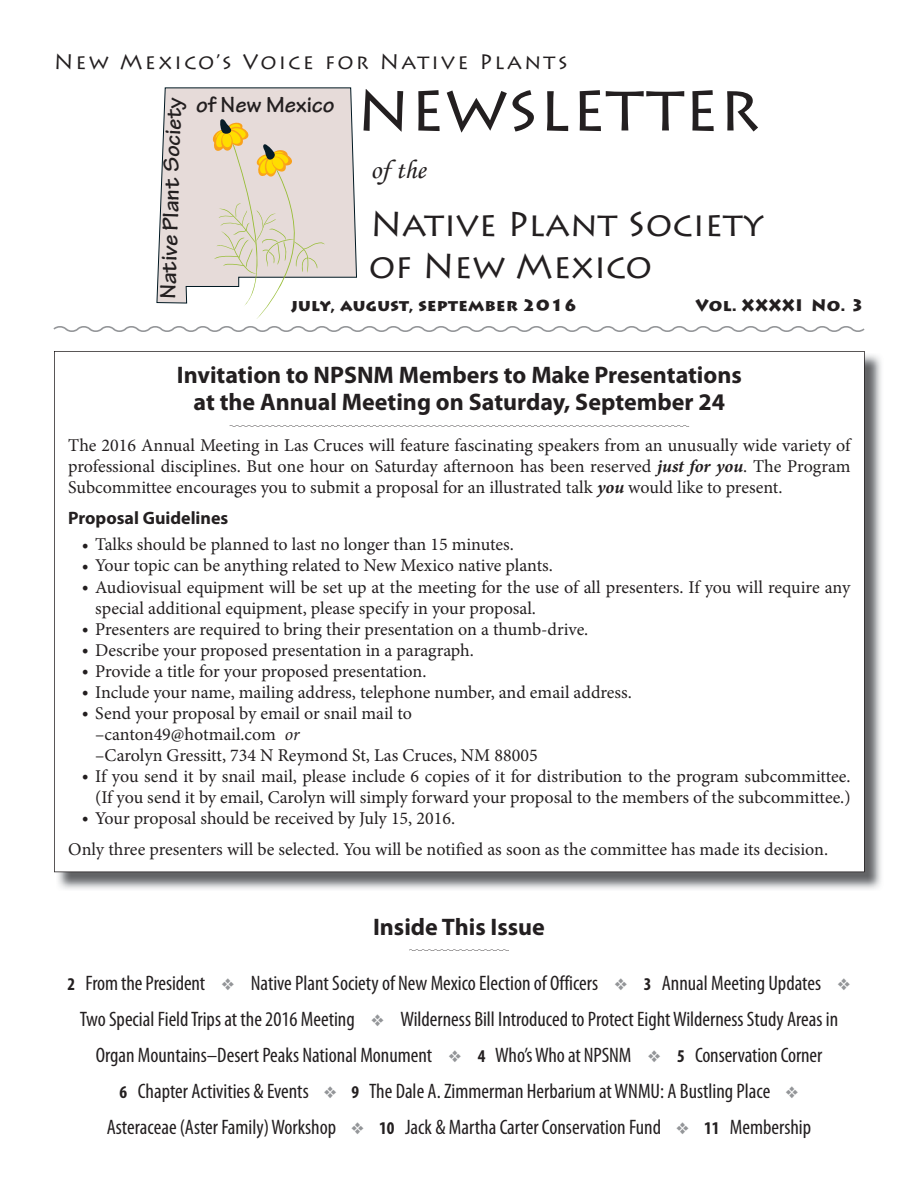
<style>
.page{position:relative;width:918px;height:1188px;background:#fff}
.page>*{position:absolute;margin:0;border:0;box-sizing:border-box;transform-origin:0 0}
.t1{font:66px "Lithos Pro";color:#231f20}
.t2{font:34.5px "Lithos Pro";color:#231f20}
.t3{font:27px "Monotype Corsiva";color:#231f20}
.t4{font:700 24px/27px "Myriad Pro";color:#231f20;text-align:center}
.t5{font:700 23.4px "Tekton Pro";color:#231f20}
.t6{font:condensed 21px/36px "Myriad Pro";color:#231f20;text-align:center}
.t7{font:21px "Lithos Pro";letter-spacing:.11em;color:#231f20}
.t8{font:18px/21px "Minion Pro";color:#231f20}
.t9{font:700 18px "Myriad Pro";color:#231f20}
.t10{font:900 16.5px "Lithos Pro";letter-spacing:.02em;color:#231f20}
.s1{font-weight:700;font-style:italic}
.s2{font-style:italic}
.s3{font-weight:700;font-size:18px}
.s4{color:#939598}
</style>
<div class="page">
<svg style="left:53px;top:326px;width:812px;height:6px"></svg>
<svg style="left:156px;top:87px;width:201px;height:232px"></svg>
<svg style="left:409px;top:950px;width:100px;height:1px"></svg>
<img style="left:57px;top:355px;width:824px;height:534px">
<svg style="left:54px;top:351px;width:811px;height:521px"></svg>
<p class="t7" style="left:54px;top:50px;width:515px">New Mexico’s Voice for Native Plants</p>
<p class="t5" style="left:196px;top:90px;width:140px">of New Mexico</p>
<h1 class="t1" style="left:357px;top:69px;width:404px">newsletter</h1>
<h3 class="t3" style="left:370px;top:156px;width:57px">of the</h3>
<h2 class="t2" style="left:370px;top:204px;width:394px">Native Plant Society</h2>
<p class="t5" style="left:156px;top:171px;width:76px;rotate:-87deg">Society</p>
<p class="t5" style="left:153px;top:298px;width:123px;rotate:-88deg">Native Plant</p>
<h2 class="t2" style="left:369px;top:246px;width:285px">of New Mexico</h2>
<p class="t10" style="left:291px;top:296px;width:288px">july, august, september 2016</p>
<p class="t10" style="left:695px;top:296px;width:170px">Vol. XXXXI No. 3</p>
<h3 class="t4" style="left:177px;top:364px;width:566px">Invitation to NPSNM Members to Make Presentations at the Annual Meeting on Saturday, September 24</h3>
<p class="t8" style="left:68px;top:436px;width:784px;text-align:justify">The 2016 Annual Meeting in Las Cruces will feature fascinating speakers from an unusually wide variety of professional disciplines. But one hour on Saturday afternoon has been reserved <span class="s1">just for you</span>. The Program Subcommittee encourages you to submit a proposal for an illustrated talk <span class="s1">you</span> would like to present.</p>
<p class="t9" style="left:68px;top:511px;width:162px">Proposal Guidelines</p>
<p class="t8" style="left:82px;top:536px;width:434px">• Talks should be planned to last no longer than 15 minutes.</p>
<p class="t8" style="left:82px;top:557px;width:473px">• Your topic can be anything related to New Mexico native plants.</p>
<p class="t8" style="left:95px;top:578px;width:757px;text-indent:-14px">• Audiovisual equipment will be set up at the meeting for the use of all presenters. If you will require any special additional equipment, please specify in your proposal.</p>
<p class="t8" style="left:82px;top:620px;width:508px">• Presenters are required to bring their presentation on a thumb-drive.</p>
<p class="t8" style="left:82px;top:641px;width:394px">• Describe your proposed presentation in a paragraph.</p>
<p class="t8" style="left:82px;top:662px;width:346px">• Provide a title for your proposed presentation.</p>
<p class="t8" style="left:82px;top:683px;width:552px">• Include your name, mailing address, telephone number, and email address.</p>
<p class="t8" style="left:95px;top:704px;width:444px;text-indent:-14px">• Send your proposal by email or snail mail to –canton49@hotmail.com <span class="s2">or<br></span>–Carolyn Gressitt, 734 N Reymond St, Las Cruces, NM 88005</p>
<p class="t8" style="left:82px;top:767px;width:770px;text-align:right">• If you send it by snail mail, please include 6 copies of it for distribution to the program subcommittee. (If you send it by email, Carolyn will simply forward your proposal to the members of the subcommittee.)</p>
<p class="t8" style="left:68px;top:804px;width:761px;line-height:31.5px;text-indent:14px">• Your proposal should be received by July 15, 2016.<br>Only three presenters will be selected. You will be notified as soon as the committee has made its decision.</p>
<h3 class="t4" style="left:373px;top:915px;width:173px">Inside This Issue</h3>
<p class="t6" style="left:68px;top:967px;width:784px"><span class="s3">2</span> From the President <span class="s4">❖</span> Native Plant Society of New Mexico Election of Officers <span class="s4">❖</span> <span class="s3">3</span> Annual Meeting Updates <span class="s4">❖ </span>Two Special Field Trips at the 2016 Meeting <span class="s4">❖</span> Wilderness Bill Introduced to Protect Eight Wilderness Study Areas in Organ Mountains–Desert Peaks National Monument <span class="s4">❖</span> <span class="s3">4</span> Who’s Who at NPSNM <span class="s4">❖</span> <span class="s3">5</span> Conservation Corner<br><span class="s3">6</span> Chapter Activities &amp; Events <span class="s4">❖</span> <span class="s3">9</span> The Dale A. Zimmerman Herbarium at WNMU: A Bustling Place <span class="s4">❖<br></span>Asteraceae (Aster Family) Workshop <span class="s4">❖</span> <span class="s3">10</span> Jack &amp; Martha Carter Conservation Fund <span class="s4">❖</span> <span class="s3">11</span> Membership</p>
</div>
